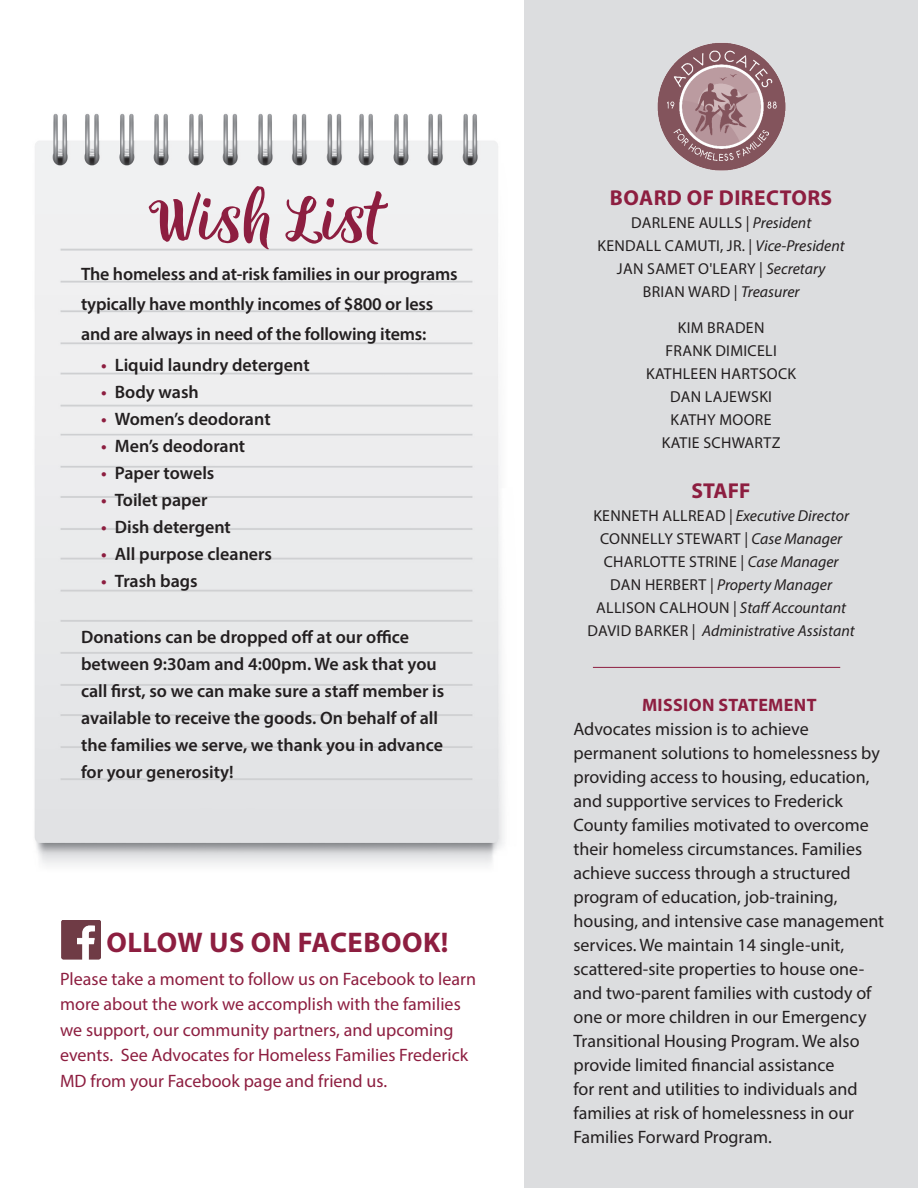
<style>
.page{position:relative;width:918px;height:1188px;background:#fff}
.page>*{position:absolute;margin:0;border:0;box-sizing:border-box;transform-origin:0 0}
.t1{font:67.05px "Thin Mint Script";color:#8d1e40}
.t2{font:700 28.5px "Myriad Pro";letter-spacing:.02em;color:#8d1e40}
.t3{font:700 21.6px "Myriad Pro";letter-spacing:.02em;color:#8d1e40}
.t4{font:18px/24px "Myriad Pro";color:#231f20}
.t5{font:600 18px/27px "Myriad Pro";color:#231f20}
.t6{font:18px/25.5px "Myriad Pro";color:#8d1e40}
.t7{font:700 18px "Myriad Pro";letter-spacing:.02em;color:#8d1e40}
.t8{font:15.9px "Myriad Pro";letter-spacing:.02em;color:#231f20}
.t9{font:italic 15.9px "Myriad Pro";color:#231f20}
.s1{color:#8d1e40}
.s2{font-style:italic}
.s3{font-style:normal}
</style>
<div class="page">
<img style="left:34px;top:113px;width:470px;height:752px">
<div style="left:524px;top:0;width:394px;height:1188px;background:#dcdddf"></div>
<img style="left:62px;top:920px;width:39px;height:39px">
<hr style="left:593px;top:667px;width:247px;height:1px;background:#8d1e40">
<img style="left:657px;top:43px;width:128px;height:128px">
<p class="t1" style="left:149px;top:178px;width:235px">Wish List</p>
<p class="t5" style="left:81px;top:258px;width:378px;line-height:30px">The homeless and at-risk families in our programs typically have monthly incomes of $800 or less and are always in need of the following items:</p>
<p class="t5" style="left:101px;top:351px;width:210px"><span class="s1">•</span> Liquid laundry detergent</p>
<p class="t5" style="left:101px;top:378px;width:99px"><span class="s1">•</span> Body wash</p>
<p class="t5" style="left:101px;top:405px;width:171px"><span class="s1">•</span> Women’s deodorant</p>
<p class="t5" style="left:101px;top:432px;width:145px"><span class="s1">•</span> Men’s deodorant</p>
<p class="t5" style="left:101px;top:459px;width:115px"><span class="s1">•</span> Paper towels</p>
<p class="t5" style="left:101px;top:486px;width:108px"><span class="s1">•</span> Toilet paper</p>
<p class="t5" style="left:101px;top:513px;width:131px"><span class="s1">•</span> Dish detergent</p>
<p class="t5" style="left:101px;top:540px;width:172px"><span class="s1">•</span> All purpose cleaners</p>
<p class="t5" style="left:101px;top:567px;width:98px"><span class="s1">•</span> Trash bags</p>
<p class="t5" style="left:81px;top:623px;width:365px">Donations can be dropped off at our office between 9:30am and 4:00pm. We ask that you call first, so we can make sure a staff member is available to receive the goods. On behalf of all the families we serve, we thank you in advance for your generosity!</p>
<p class="t2" style="left:106px;top:924px;width:344px">OLLOW US ON FACEBOOK!</p>
<p class="t6" style="left:60px;top:966px;width:418px">Please take a moment to follow us on Facebook to learn more about the work we accomplish with the families we support, our community partners, and upcoming events. See Advocates for Homeless Families Frederick MD from your Facebook page and friend us.</p>
<p class="t3" style="left:610px;top:183px;width:224px">BOARD OF DIRECTORS</p>
<p class="t8" style="left:631px;top:213px;width:182px">DARLENE AULLS | <span class="s2">President</span></p>
<p class="t8" style="left:597px;top:236px;width:249px">KENDALL CAMUTI, JR. | <span class="s2">Vice-President</span></p>
<p class="t8" style="left:617px;top:259px;width:210px">JAN SAMET O'LEARY | <span class="s2">Secretary</span></p>
<p class="t8" style="left:643px;top:282px;width:158px">BRIAN WARD | <span class="s2">Treasurer</span></p>
<p class="t8" style="left:678px;top:318px;width:88px">KIM BRADEN</p>
<p class="t8" style="left:665px;top:341px;width:113px">FRANK DIMICELI</p>
<p class="t8" style="left:646px;top:364px;width:152px">KATHLEEN HARTSOCK</p>
<p class="t8" style="left:670px;top:387px;width:103px">DAN LAJEWSKI</p>
<p class="t8" style="left:671px;top:410px;width:103px">KATHY MOORE</p>
<p class="t8" style="left:662px;top:433px;width:120px">KATIE SCHWARTZ</p>
<p class="t3" style="left:692px;top:477px;width:60px">STAFF</p>
<p class="t9" style="left:593px;top:506px;width:257px"><span class="s3">KENNETH ALLREAD |</span> Executive Director</p>
<p class="t8" style="left:600px;top:529px;width:244px">CONNELLY STEWART | <span class="s2">Case Manager</span></p>
<p class="t8" style="left:604px;top:552px;width:236px">CHARLOTTE STRINE | <span class="s2">Case Manager</span></p>
<p class="t9" style="left:610px;top:575px;width:223px"><span class="s3">DAN HERBERT |</span> Property Manager</p>
<p class="t8" style="left:596px;top:598px;width:251px">ALLISON CALHOUN | <span class="s2">Staff Accountant</span></p>
<p class="t9" style="left:588px;top:621px;width:269px"><span class="s3">DAVID BARKER |</span> Administrative Assistant</p>
<p class="t7" style="left:642px;top:693px;width:176px">MISSION STATEMENT</p>
<p class="t4" style="left:573px;top:716px;width:312px">Advocates mission is to achieve permanent solutions to homelessness by providing access to housing, education, and supportive services to Frederick County families motivated to overcome their homeless circumstances. Families achieve success through a structured program of education, job-training, housing, and intensive case management services. We maintain 14 single-unit, scattered-site properties to house one&shy;and two-parent families with custody of one or more children in our Emergency Transitional Housing Program. We also provide limited financial assistance<br>for rent and utilities to individuals and families at risk of homelessness in our Families Forward Program.</p>
</div>
